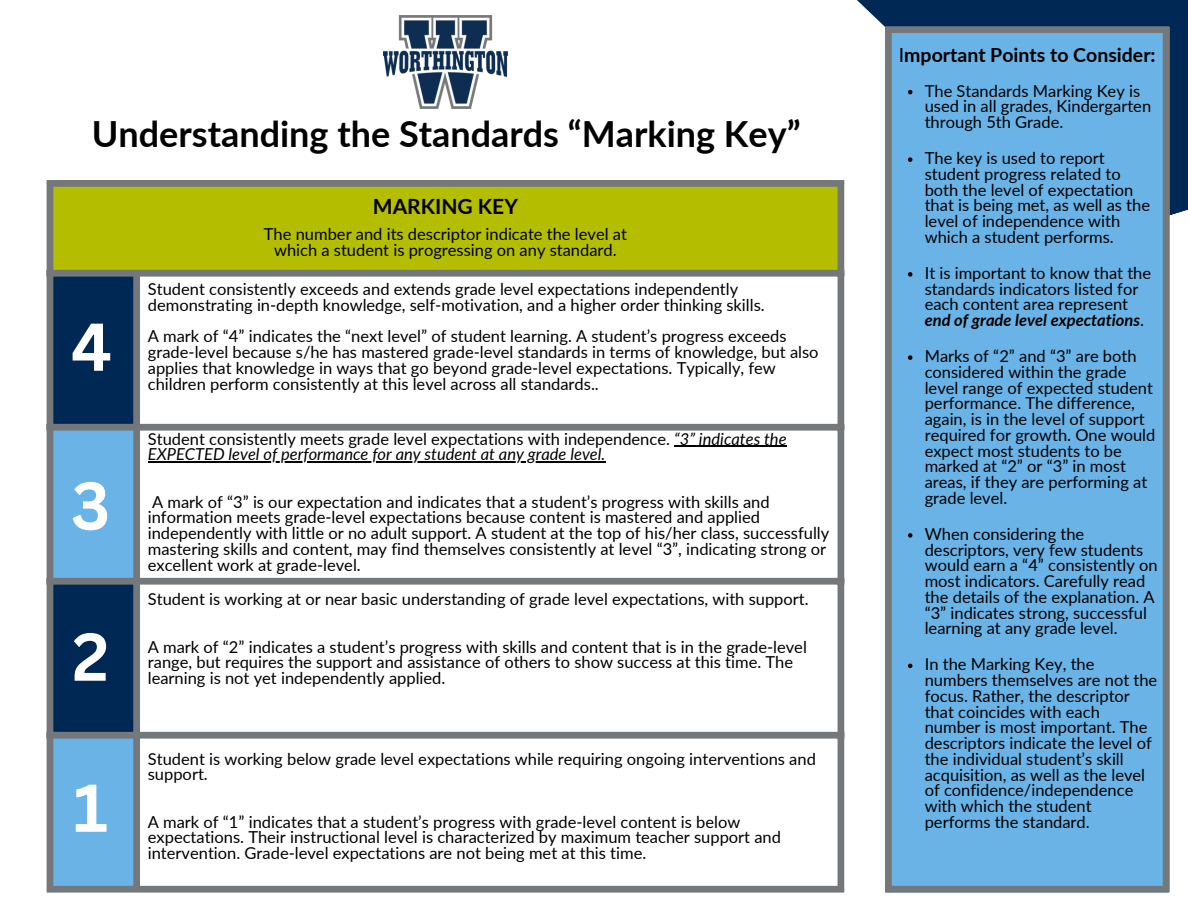
<style>
.page{position:relative;width:1188px;height:918px;background:#fff}
.page>*{position:absolute;margin:0;border:0;box-sizing:border-box;transform-origin:0 0}
.t1{font:700 66px "Canva Sans";color:#fff}
.t2{font:700 36px "Lato";color:#000}
.t3{font:700 21px "Lato";color:#000}
.t4{font:700 19.5px "Lato";color:#000}
.t5{font:16.5px/15.8px "Lato";color:#000}
.t6{font:italic 16.5px "Lato";color:#000}
.s1{font-style:italic}
.s2{font-weight:400}
.s3{font-weight:700;font-style:italic}
</style>
<div class="page">
<svg style="left:844px;top:0;width:344px;height:236px;fill:#002855"></svg>
<div style="left:50px;top:183px;width:791px;height:91px;background:#b5bd00"></div>
<svg style="left:53px;top:277px;width:80px;height:609px;background:#346d9d"></svg>
<div style="left:47px;top:187px;width:6px;height:699px;background:#75787b"></div>
<div style="left:133px;top:277px;width:7px;height:609px;background:#75787b"></div>
<div style="left:838px;top:187px;width:6px;height:699px;background:#75787b"></div>
<div style="left:47px;top:180px;width:797px;height:7px;background:#75787b"></div>
<div style="left:47px;top:270px;width:797px;height:7px;background:#75787b"></div>
<div style="left:47px;top:424px;width:797px;height:7px;background:#75787b"></div>
<div style="left:47px;top:578px;width:797px;height:7px;background:#75787b"></div>
<div style="left:47px;top:732px;width:797px;height:7px;background:#75787b"></div>
<div style="left:47px;top:886px;width:797px;height:7px;background:#75787b"></div>
<div style="left:885px;top:26px;width:285px;height:867px;background:#69b3e7"></div>
<hr style="left:674px;top:446px;width:113px;height:1px;background:#000">
<hr style="left:148px;top:461px;width:457px;height:2px;background:#000">
<svg style="left:908px;top:90px;width:4px;height:4px"></svg>
<svg style="left:908px;top:157px;width:4px;height:5px"></svg>
<svg style="left:908px;top:272px;width:4px;height:5px"></svg>
<svg style="left:908px;top:355px;width:4px;height:5px"></svg>
<svg style="left:908px;top:533px;width:4px;height:5px"></svg>
<svg style="left:908px;top:664px;width:4px;height:4px"></svg>
<img style="left:384px;top:16px;width:124px;height:92px">
<p class="t2" style="left:92px;top:112px;width:710px">Understanding the Standards “Marking Key”</p>
<h3 class="t1" style="left:71px;top:300px;width:43px">4</h3>
<h1 class="t1" style="left:71px;top:459px;width:40px">3</h1>
<h2 class="t1" style="left:72px;top:610px;width:38px">2</h2>
<p class="t1" style="left:73px;top:761px;width:36px">1</p>
<p class="t3" style="left:373px;top:194px;width:147px">MARKING KEY</p>
<p class="t5" style="left:264px;top:226px;width:365px">The number and its descriptor indicate the level at</p>
<p class="t5" style="left:274px;top:241px;width:344px">which a student is progressing on any standard.</p>
<p class="t5" style="left:148px;top:281px;width:618px">Student consistently exceeds and extends grade level expectations independently demonstrating in-depth knowledge, self-motivation, and a higher order thinking skills.</p>
<p class="t5" style="left:148px;top:328px;width:672px">A mark of “4” indicates the “next level” of student learning. A student’s progress exceeds grade-level because s/he has mastered grade-level standards in terms of knowledge, but also applies that knowledge in ways that go beyond grade-level expectations. Typically, few children perform consistently at this level across all standards..</p>
<p class="t5" style="left:148px;top:430px;width:640px">Student consistently meets grade level expectations with independence. <span class="s1">“3” indicates the</span></p>
<p class="t6" style="left:148px;top:444px;width:459px">EXPECTED level of performance for any student at any grade level.</p>
<p class="t5" style="left:152px;top:493px;width:619px">A mark of “3” is our expectation and indicates that a student’s progress with skills and</p>
<p class="t5" style="left:148px;top:509px;width:683px">information meets grade-level expectations because content is mastered and applied independently with little or no adult support. A student at the top of his/her class, successfully mastering skills and content, may find themselves consistently at level “3”, indicating strong or excellent work at grade-level.</p>
<p class="t5" style="left:148px;top:591px;width:662px">Student is working at or near basic understanding of grade level expectations, with support.</p>
<p class="t5" style="left:148px;top:638px;width:661px">A mark of “2” indicates a student’s progress with skills and content that is in the grade-level range, but requires the support and assistance of others to show success at this time. The learning is not yet independently applied.</p>
<p class="t5" style="left:148px;top:750px;width:670px">Student is working below grade level expectations while requiring ongoing interventions and support.</p>
<p class="t5" style="left:148px;top:813px;width:635px">A mark of “1” indicates that a student’s progress with grade-level content is below expectations. Their instructional level is characterized by maximum teacher support and intervention. Grade-level expectations are not being met at this time.</p>
<p class="t4" style="left:899px;top:43px;width:258px"><span class="s2">I</span>mportant Points to Consider:</p>
<p class="t5" style="left:925px;top:82px;width:228px">The Standards Marking Key is used in all grades, Kindergarten through 5th Grade.</p>
<p class="t5" style="left:925px;top:150px;width:227px">The key is used to report student progress related to both the level of expectation that is being met, as well as the level of independence with which a student performs.</p>
<p class="t5" style="left:925px;top:265px;width:228px">It is important to know that the standards indicators listed for each content area represent <span class="s3">end of grade level expectations</span>.</p>
<p class="t5" style="left:925px;top:348px;width:232px">Marks of “2” and “3” are both considered within the grade level range of expected student performance. The difference, again, is in the level of support required for growth. One would expect most students to be marked at “2” or “3” in most areas, if they are performing at grade level.</p>
<p class="t5" style="left:925px;top:526px;width:234px">When considering the descriptors, very few students would earn a “4” consistently on most indicators. Carefully read the details of the explanation. A “3” indicates strong, successful learning at any grade level.</p>
<p class="t5" style="left:925px;top:656px;width:234px">In the Marking Key, the numbers themselves are not the focus. Rather, the descriptor that coincides with each number is most important. The descriptors indicate the level of the individual student’s skill acquisition, as well as the level of confidence/independence with which the student performs the standard.</p>
</div>
